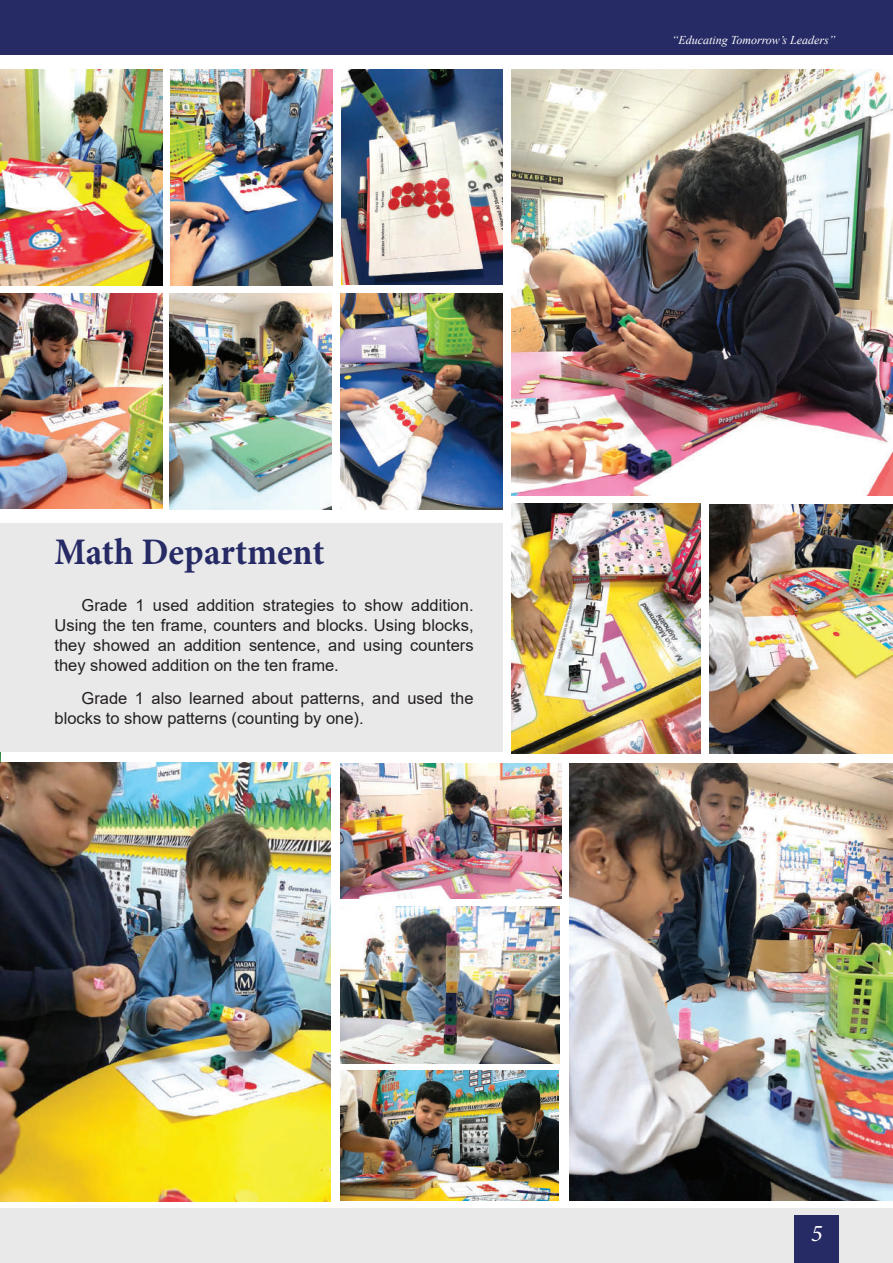
<style>
.page{position:relative;width:893px;height:1263px;background:#fff}
.page>*{position:absolute;margin:0;border:0;box-sizing:border-box;transform-origin:0 0}
.t1{font:700 37.5px "Minion Pro";color:#262a65;scale:.95 1}
.t2{font:italic 24px "Minion Pro";color:#fff}
.t3{font:16.5px/19.8px "Arial";color:#231f20;text-align:justify}
.t4{font:italic 12px "Times New Roman";color:#fff}
</style>
<div class="page">
<div style="left:0;top:0;width:893px;height:54px;background:#262a65"></div>
<div style="left:0;top:1209px;width:893px;height:54px;background:#e9e9e9"></div>
<div style="left:795px;top:1215px;width:44px;height:48px;background:#262a65"></div>
<img style="left:0;top:980px;width:1px;height:107px">
<img style="left:0;top:645px;width:1px;height:330px">
<img style="left:0;top:1092px;width:1px;height:109px">
<div style="left:1px;top:523px;width:502px;height:229px;background:#e9e9e9"></div>
<img style="left:170px;top:294px;width:162px;height:215px">
<img style="left:340px;top:294px;width:162px;height:215px">
<img style="left:511px;top:69px;width:382px;height:427px">
<img style="left:340px;top:1071px;width:219px;height:129px">
<img style="left:709px;top:505px;width:184px;height:249px">
<img style="left:340px;top:906px;width:220px;height:157px">
<img style="left:341px;top:69px;width:161px;height:216px">
<img style="left:1px;top:293px;width:161px;height:216px">
<img style="left:570px;top:763px;width:323px;height:438px">
<img style="left:511px;top:504px;width:189px;height:250px">
<img style="left:340px;top:763px;width:221px;height:136px">
<img style="left:1px;top:762px;width:329px;height:439px">
<img style="left:170px;top:69px;width:163px;height:217px">
<img style="left:1px;top:69px;width:162px;height:217px">
<h1 class="t1" style="left:55px;top:525px;width:286px">Math Department</h1>
<p class="t3" style="left:55px;top:596px;width:421px;text-indent:27px">Grade 1 used addition strategies to show addition.<br>Using the ten frame, counters and blocks. Using blocks, they showed an addition sentence, and using counters they showed addition on the ten frame.</p>
<p class="t3" style="left:55px;top:688px;width:420px;text-indent:27px">Grade 1 also learned about patterns, and used the blocks to show patterns (counting by one).</p>
<p class="t4" style="left:672px;top:31px;width:165px">“Educating Tomorrow’s Leaders”</p>
<h2 class="t2" style="left:811px;top:1217px;width:13px">5</h2>
</div>
